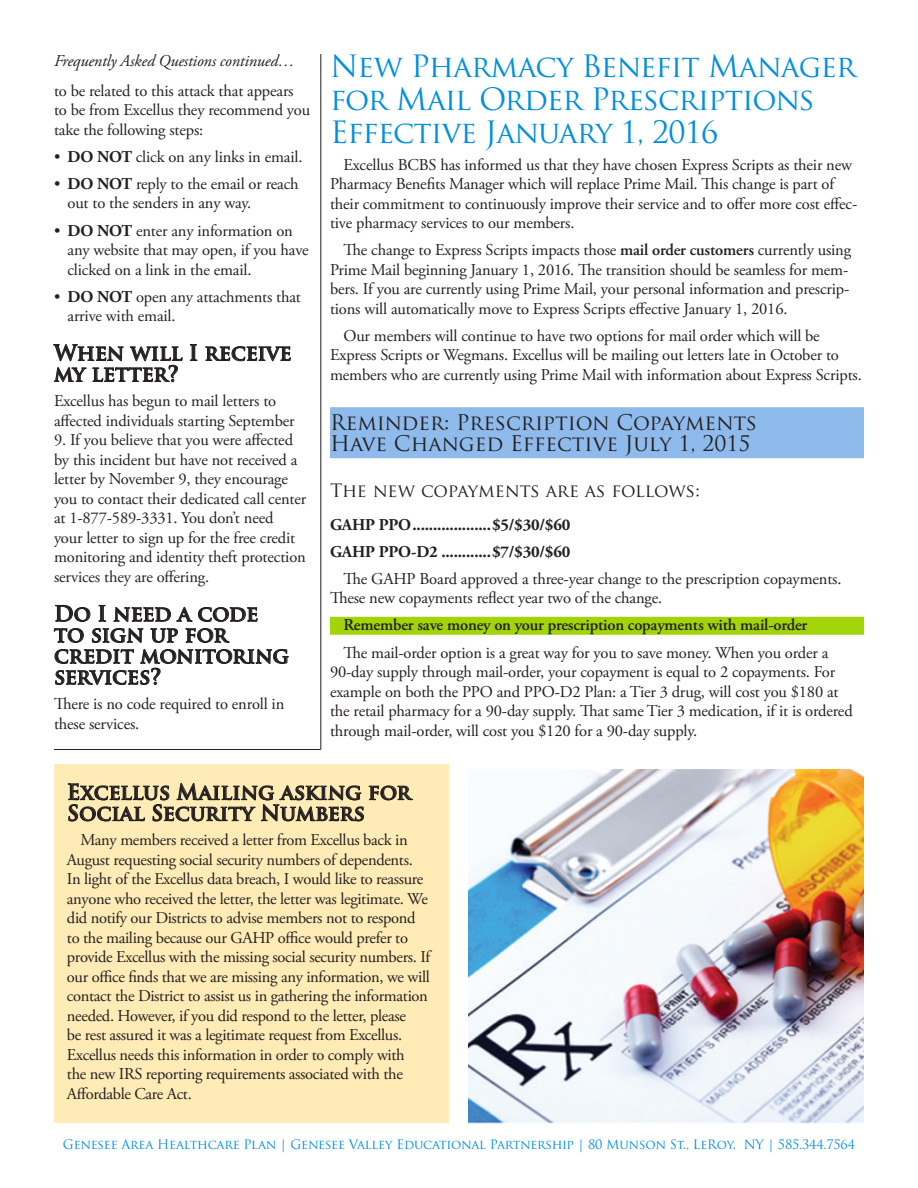
<style>
.page{position:relative;width:918px;height:1188px;background:#fff}
.page>*{position:absolute;margin:0;border:0;box-sizing:border-box;transform-origin:0 0}
.Headline{font:30px/33px "Trajan Pro";letter-spacing:-.03em;color:#008fde}
.subhead_2{font:700 21px/21px "Trajan Pro";color:#231f20}
.subhead{font:21px "Trajan Pro";color:#231f20}
.subhead_2-2{font:18px "Trajan Pro";letter-spacing:-.005em;color:#231f20}
.body_text{font:16.5px/19.5px "Adobe Garamond Pro";letter-spacing:-.01em;color:#231f20}
.Body_Bullet{font:16.5px/19.5px "Adobe Garamond Pro";letter-spacing:-.01em;color:#231f20}
.Body_Bullet-2{font:700 16.5px "Adobe Garamond Pro";letter-spacing:-.01em;color:#231f20}
.body_text-2{font:600 16.5px "Adobe Garamond Pro";letter-spacing:-.01em;color:#231f20}
.body_text-3{font:italic 16.5px "Adobe Garamond Pro";letter-spacing:-.01em;color:#231f20}
.t1{font:12.75px "Trajan Pro";letter-spacing:-.015em;color:#008fde}
.s1{font-weight:700}
.s2{font-weight:600}
</style>
<div class="page">
<svg style="left:190px;top:344px;width:7px;height:17px"></svg>
<svg style="left:205px;top:346px;width:86px;height:16px"></svg>
<svg style="left:53px;top:344px;width:129px;height:39px"></svg>
<svg style="left:54px;top:604px;width:235px;height:81px"></svg>
<div style="left:330px;top:407px;width:534px;height:30px;background:#8ebaec"></div>
<div style="left:330px;top:428px;width:534px;height:30px;background:#8ebaec"></div>
<div style="left:330px;top:617px;width:534px;height:18px;background:#a2d40a"></div>
<img style="left:468px;top:770px;width:396px;height:353px">
<hr style="left:321px;top:54px;width:1px;height:696px;background:#231f20">
<div style="left:55px;top:764px;width:394px;height:359px;background:#feebb5"></div>
<svg style="left:68px;top:783px;width:345px;height:39px"></svg>
<hr style="left:54px;top:749px;width:267px;height:1px;background:#231f20">
<p class="body_text-3" style="left:54px;top:51px;width:242px">Frequently Asked Questions continued…</p>
<p class="body_text" style="left:54px;top:81px;width:258px">to be related to this attack that appears to be from Excellus they recommend you take the following steps:</p>
<p class="Body_Bullet" style="left:54px;top:148px;width:250px">• <span class="s1">DO NOT</span> click on any links in email.</p>
<p class="Body_Bullet" style="left:68px;top:175px;width:233px;text-indent:-14px">• <span class="s1">DO NOT</span> reply to the email or reach out to the senders in any way.</p>
<p class="Body_Bullet" style="left:68px;top:221px;width:243px;text-indent:-14px">• <span class="s1">DO NOT</span> enter any information on any website that may open, if you have clicked on a link in the email.</p>
<p class="Body_Bullet" style="left:68px;top:287px;width:235px;text-indent:-14px">• <span class="s1">DO NOT</span> open any attachments that arrive with email.</p>
<p class="subhead_2" style="left:54px;top:343px;width:239px">When will I receive my letter?</p>
<p class="body_text" style="left:54px;top:392px;width:242px">Excellus has begun to mail letters to affected individuals starting September</p>
<p class="body_text" style="left:54px;top:431px;width:254px">9. If you believe that you were affected by this incident but have not received a letter by November 9, they encourage you to contact their dedicated call center at 1-877-589-3331. You don’t need<br>your letter to sign up for the free credit monitoring and identity theft protection services they are offering.</p>
<p class="subhead_2" style="left:54px;top:603px;width:237px">Do I need a code to sign up for credit monitoring services?</p>
<p class="body_text" style="left:54px;top:695px;width:232px">There is no code required to enroll in these services.</p>
<p class="Headline" style="left:330px;top:49px;width:528px">New Pharmacy Benefit Manager for Mail Order Prescriptions<br>Effective January 1, 2016</p>
<p class="body_text" style="left:330px;top:155px;width:529px;text-indent:14px">Excellus BCBS has informed us that they have chosen Express Scripts as their new Pharmacy Benefits Manager which will replace Prime Mail. This change is part of their commitment to continuously improve their service and to offer more cost effec&shy;tive pharmacy services to our members.</p>
<p class="body_text" style="left:330px;top:241px;width:523px;text-indent:14px">The change to Express Scripts impacts those <span class="s2">mail order customers</span> currently using Prime Mail beginning January 1, 2016. The transition should be seamless for mem&shy;bers. If you are currently using Prime Mail, your personal information and prescrip&shy;tions will automatically move to Express Scripts effective January 1, 2016.</p>
<p class="body_text" style="left:330px;top:326px;width:533px;text-indent:14px">Our members will continue to have two options for mail order which will be<br>Express Scripts or Wegmans. Excellus will be mailing out letters late in October to members who are currently using Prime Mail with information about Express Scripts.</p>
<p class="subhead" style="left:330px;top:410px;width:429px">Reminder: Prescription Copayments</p>
<p class="subhead" style="left:330px;top:431px;width:422px">Have Changed Effective July 1, 2015</p>
<p class="subhead_2-2" style="left:330px;top:479px;width:371px">The new copayments are as follows:</p>
<p class="Body_Bullet-2" style="left:330px;top:515px;width:242px">GAHP PPO...................$5/$30/$60</p>
<p class="Body_Bullet-2" style="left:330px;top:542px;width:242px">GAHP PPO-D2 ............$7/$30/$60</p>
<p class="body_text" style="left:330px;top:569px;width:513px;text-indent:14px">The GAHP Board approved a three-year change to the prescription copayments.<br>These new copayments reflect year two of the change.</p>
<p class="body_text-2" style="left:344px;top:616px;width:465px">Remember save money on your prescription copayments with mail-order</p>
<p class="body_text" style="left:330px;top:643px;width:524px;text-indent:14px">The mail-order option is a great way for you to save money. When you order a 90-day supply through mail-order, your copayment is equal to 2 copayments. For example on both the PPO and PPO-D2 Plan: a Tier 3 drug, will cost you $180 at the retail pharmacy for a 90-day supply. That same Tier 3 medication, if it is ordered through mail-order, will cost you $120 for a 90-day supply.</p>
<p class="subhead_2" style="left:67px;top:782px;width:346px">Excellus Mailing asking for<br>Social Security Numbers</p>
<p class="body_text" style="left:67px;top:831px;width:365px;text-indent:14px">Many members received a letter from Excellus back in August requesting social security numbers of dependents.<br>In light of the Excellus data breach, I would like to reassure anyone who received the letter, the letter was legitimate. We did notify our Districts to advise members not to respond to the mailing because our GAHP office would prefer to provide Excellus with the missing social security numbers. If our office finds that we are missing any information, we will contact the District to assist us in gathering the information needed. However, if you did respond to the letter, please<br>be rest assured it was a legitimate request from Excellus.<br>Excellus needs this information in order to comply with<br>the new IRS reporting requirements associated with the Affordable Care Act.</p>
<p class="t1" style="left:63px;top:1136px;width:794px">Genesee Area Healthcare Plan | Genesee Valley Educational Partnership | 80 Munson St., LeRoy, NY | 585.344.7564</p>
</div>
